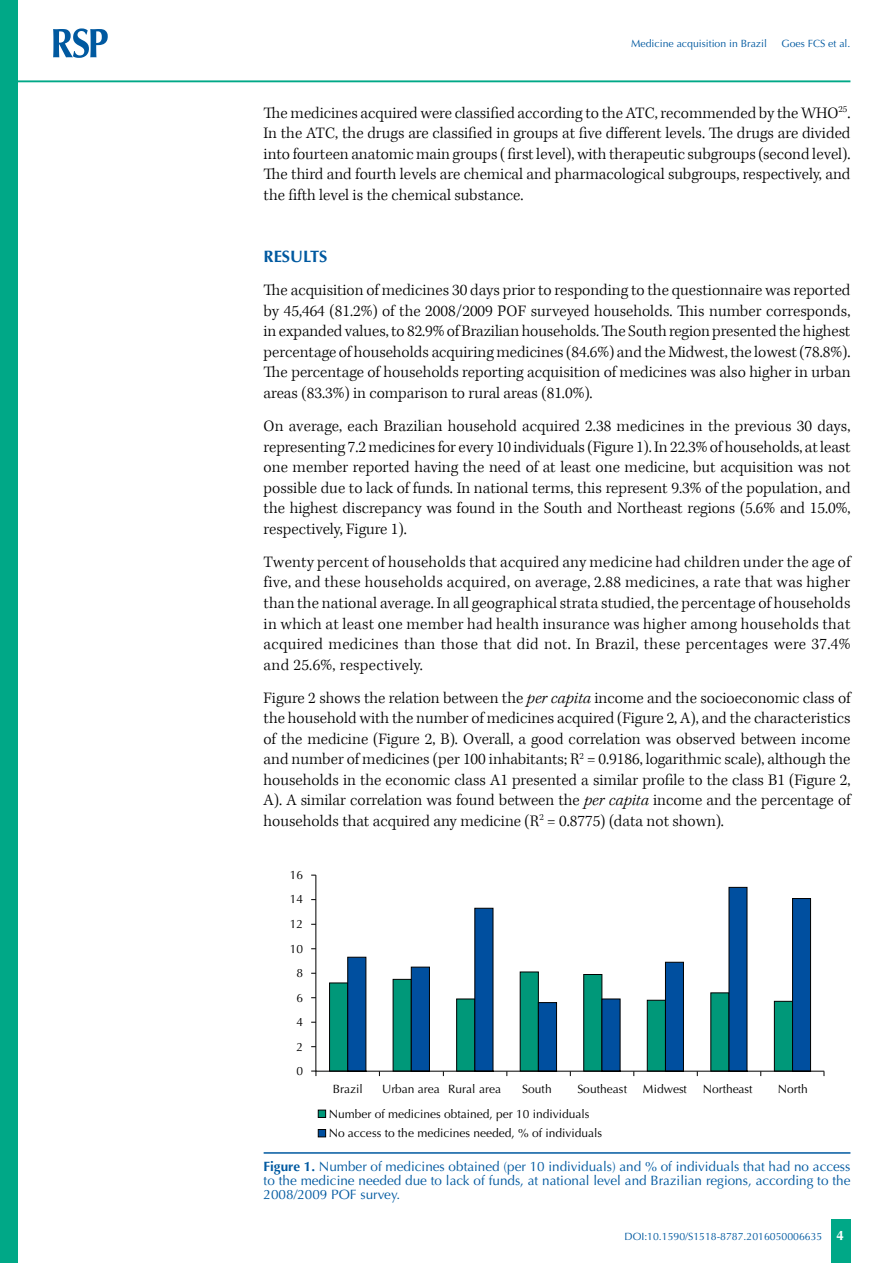
<style>
.page{position:relative;width:893px;height:1263px;background:#fff}
.page>*{position:absolute;margin:0;border:0;box-sizing:border-box;transform-origin:0 0}
.t1{font:300 16.5px/20.5px "Kepler Std";color:#000;text-align:justify}
.t2{font:700 16.5px "Optima";color:#0059a0}
.t3{font:13.5px/14.2px "Optima";color:#0059a0;text-align:justify}
.t4{font:700 13.5px "Optima";color:#fff}
.t5{font:12px/19.4px "Optima";color:#000}
.t6{font:10.5px "Optima";color:#0059a0}
.s1{font-style:italic}
.s2{font-weight:700}
</style>
<div class="page">
<div style="left:831px;top:1220px;width:20px;height:43px;background:#00a887"></div>
<div style="left:0;top:0;width:18px;height:1263px;background:#00a887"></div>
<svg style="left:53px;top:28px;width:55px;height:30px"></svg>
<hr style="left:18px;top:80px;width:832px;height:2px;background:#00a887">
<hr style="left:264px;top:1152px;width:586px;height:2px;background:#0059a0">
<svg style="left:311px;top:1071px;width:6px;height:5px"></svg>
<svg style="left:315px;top:874px;width:509px;height:198px"></svg>
<div style="left:318px;top:1110px;width:8px;height:8px;background:#009879;border:1px solid #000"></div>
<div style="left:318px;top:1129px;width:8px;height:8px;background:#004f9f;border:1px solid #000"></div>
<p class="t6" style="left:631px;top:37px;width:137px">Medicine acquisition in Brazil</p>
<p class="t6" style="left:782px;top:37px;width:70px">Goes FCS et al.</p>
<p class="t1" style="left:264px;top:103px;width:588px">The medicines acquired were classified according to the ATC, recommended by the WHO<sup>25</sup>.<br>In the ATC, the drugs are classified in groups at five different levels. The drugs are divided into fourteen anatomic main groups ( first level), with therapeutic subgroups (second level).<br>The third and fourth levels are chemical and pharmacological subgroups, respectively, and the fifth level is the chemical substance.</p>
<p class="t2" style="left:264px;top:247px;width:65px">RESULTS</p>
<p class="t1" style="left:264px;top:280px;width:588px">The acquisition of medicines 30 days prior to responding to the questionnaire was reported by 45,464 (81.2%) of the 2008/2009 POF surveyed households. This number corresponds, in expanded values, to 82.9% of Brazilian households. The South region presented the highest percentage of households acquiring medicines (84.6%) and the Midwest, the lowest (78.8%).<br>The percentage of households reporting acquisition of medicines was also higher in urban areas (83.3%) in comparison to rural areas (81.0%).</p>
<p class="t1" style="left:264px;top:416px;width:588px">On average, each Brazilian household acquired 2.38 medicines in the previous 30 days, representing 7.2 medicines for every 10 individuals (Figure 1). In 22.3% of households, at least one member reported having the need of at least one medicine, but acquisition was not possible due to lack of funds. In national terms, this represent 9.3% of the population, and the highest discrepancy was found in the South and Northeast regions (5.6% and 15.0%, respectively, Figure 1).</p>
<p class="t1" style="left:264px;top:552px;width:588px">Twenty percent of households that acquired any medicine had children under the age of five, and these households acquired, on average, 2.88 medicines, a rate that was higher than the national average. In all geographical strata studied, the percentage of households in which at least one member had health insurance was higher among households that acquired medicines than those that did not. In Brazil, these percentages were 37.4% and 25.6%, respectively.</p>
<p class="t1" style="left:264px;top:688px;width:588px">Figure 2 shows the relation between the <span class="s1">per capita</span> income and the socioeconomic class of the household with the number of medicines acquired (Figure 2, A), and the characteristics of the medicine (Figure 2, B). Overall, a good correlation was observed between income and number of medicines (per 100 inhabitants; R<sup>2</sup> = 0.9186, logarithmic scale), although the households in the economic class A1 presented a similar profile to the class B1 (Figure 2, A). A similar correlation was found between the <span class="s1">per capita</span> income and the percentage of households that acquired any medicine (R<sup>2</sup> = 0.8775) (data not shown).</p>
<p class="t5" style="left:290px;top:865px;width:15px">16</p>
<p class="t5" style="left:290px;top:890px;width:15px">14</p>
<p class="t5" style="left:290px;top:914px;width:15px">12</p>
<p class="t5" style="left:290px;top:939px;width:15px">10</p>
<p class="t5" style="left:297px;top:963px;width:8px">8</p>
<p class="t5" style="left:297px;top:988px;width:8px">6</p>
<p class="t5" style="left:297px;top:1012px;width:8px">4</p>
<p class="t5" style="left:297px;top:1037px;width:8px">2</p>
<p class="t5" style="left:297px;top:1061px;width:8px">0</p>
<p class="t5" style="left:333px;top:1079px;width:31px">Brazil</p>
<p class="t5" style="left:382px;top:1079px;width:121px">Urban area Rural area</p>
<p class="t5" style="left:522px;top:1079px;width:31px">South</p>
<p class="t5" style="left:577px;top:1079px;width:51px">Southeast</p>
<p class="t5" style="left:643px;top:1079px;width:46px">Midwest</p>
<p class="t5" style="left:703px;top:1079px;width:51px">Northeast</p>
<p class="t5" style="left:778px;top:1079px;width:31px">North</p>
<p class="t5" style="left:329px;top:1104px;width:275px">Number of medicines obtained, per 10 individuals<br>No access to the medicines needed, % of individuals</p>
<p class="t3" style="left:264px;top:1159px;width:588px"><span class="s2">Figure 1.</span> Number of medicines obtained (per 10 individuals) and % of individuals that had no access to the medicine needed due to lack of funds, at national level and Brazilian regions, according to the 2008/2009 POF survey.</p>
<p class="t6" style="left:624px;top:1230px;width:199px">DOI:10.1590/S1518-8787.2016050006635</p>
<p class="t4" style="left:836px;top:1227px;width:9px">4</p>
</div>
